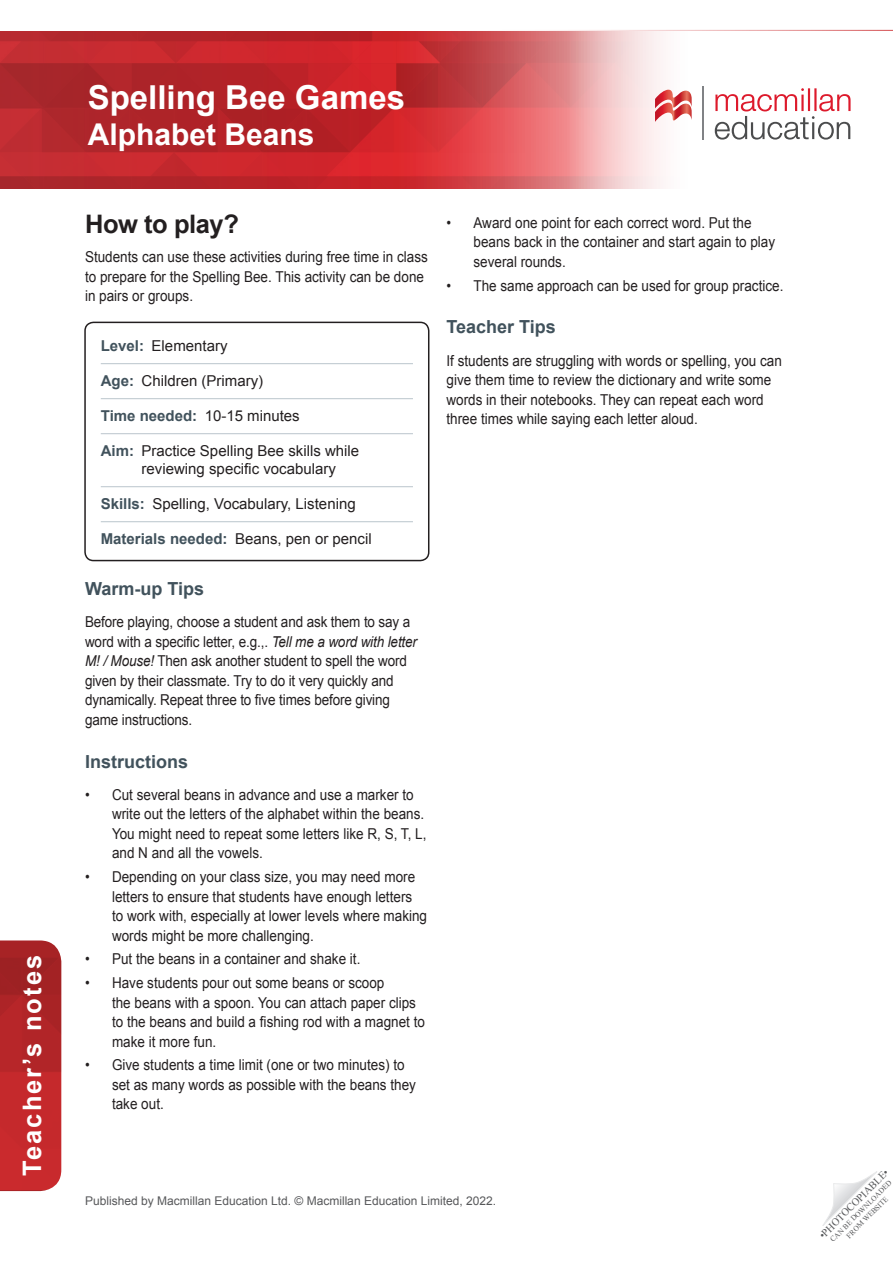
<style>
.page{position:relative;width:893px;height:1263px;background:#fff}
.page>*{position:absolute;margin:0;border:0;box-sizing:border-box;transform-origin:0 0}
.Activity{font:700 33px "Arial";color:#fff}
.Activity_Title{font:700 30px "Arial";color:#fff}
.t1{font:700 25.5px "Arial";letter-spacing:.08em;color:#fff}
.Article_Title{font:700 25.5px "Arial";letter-spacing:-.015em;color:#231f20}
.TN__Title{font:700 18px "Arial";color:#41525c}
.TN__Text{font:15px/19.5px "Arial";color:#231f20;scale:.9 1}
.Intro_Box{font:15px/18px "Arial";color:#231f20}
.TN__Body_text{font:15px/19.5px "Arial";color:#231f20;scale:.9 1}
.Intro_Box_after{font:15px "Arial";color:#231f20}
.t2{font:12px "Arial";color:#57585a}
.t3{font:10.5px "Times New Roman";color:#57585a}
.t4{font:7.5px/9px "Times New Roman";color:#57585a;text-align:center}
.s1{font-weight:700;color:#41525c}
.s2{font-style:italic}
</style>
<div class="page">
<img style="left:0;top:31px;width:566px;height:157px">
<svg style="left:566px;top:29px;width:327px;height:160px"></svg>
<hr style="left:0;top:30px;width:893px;height:1px;background:#cb2b2e">
<svg style="left:822px;top:1171px;width:55px;height:55px"></svg>
<svg style="left:655px;top:89px;width:37px;height:34px"></svg>
<hr style="left:703px;top:86px;width:1px;height:54px;background:#808285">
<svg style="left:715px;top:88px;width:135px;height:52px"></svg>
<img style="left:0;top:940px;width:61px;height:251px">
<hr style="left:101px;top:363px;width:312px;height:1px;background:#bac5cc">
<hr style="left:101px;top:398px;width:312px;height:1px;background:#bac5cc">
<hr style="left:101px;top:433px;width:312px;height:1px;background:#bac5cc">
<hr style="left:101px;top:486px;width:312px;height:1px;background:#bac5cc">
<hr style="left:101px;top:521px;width:312px;height:1px;background:#bac5cc">
<div style="left:84px;top:322px;width:345px;height:239px;border:2px solid #231f20;border-radius:9px"></div>
<h3 class="t1" style="left:18px;top:1176px;width:222px;rotate:-90deg">Teacher’s notes</h3>
<p class="Activity" style="left:88px;top:79px;width:319px">Spelling Bee Games</p>
<p class="Activity_Title" style="left:88px;top:118px;width:228px">Alphabet Beans</p>
<p class="Article_Title" style="left:85px;top:209px;width:155px">How to play?</p>
<p class="TN__Body_text" style="left:85px;top:247px;width:382px">Students can use these activities during free time in class to prepare for the Spelling Bee. This activity can be done in pairs or groups.</p>
<p class="Intro_Box" style="left:101px;top:336px;width:128px"><span class="s1">Level:</span> Elementary</p>
<p class="Intro_Box" style="left:101px;top:371px;width:164px"><span class="s1">Age:</span> Children (Primary)</p>
<p class="Intro_Box" style="left:101px;top:406px;width:200px"><span class="s1">Time needed:</span> 10-15 minutes</p>
<p class="Intro_Box" style="left:142px;top:441px;width:219px;text-indent:-41px"><span class="s1">Aim:</span> Practice Spelling Bee skills while reviewing specific vocabulary</p>
<p class="Intro_Box" style="left:101px;top:494px;width:256px"><span class="s1">Skills:</span> Spelling, Vocabulary, Listening</p>
<p class="Intro_Box_after" style="left:101px;top:530px;width:272px"><span class="s1">Materials needed:</span> Beans, pen or pencil</p>
<p class="TN__Title" style="left:85px;top:578px;width:121px">Warm-up Tips</p>
<p class="TN__Text" style="left:85px;top:612px;width:370px">Before playing, choose a student and ask them to say a word with a specific letter, e.g.,. <span class="s2">Tell me a word with letter M! / Mouse!</span> Then ask another student to spell the word given by their classmate. Try to do it very quickly and dynamically. Repeat three to five times before giving game instructions.</p>
<p class="TN__Title" style="left:85px;top:751px;width:105px">Instructions</p>
<p class="TN__Text" style="left:112px;top:785px;width:351px;text-indent:-27px">• Cut several beans in advance and use a marker to write out the letters of the alphabet within the beans.<br>You might need to repeat some letters like R, S, T, L, and N and all the vowels.</p>
<p class="TN__Text" style="left:112px;top:867px;width:352px;text-indent:-27px">• Depending on your class size, you may need more letters to ensure that students have enough letters to work with, especially at lower levels where making words might be more challenging.</p>
<p class="TN__Text" style="left:85px;top:949px;width:307px">• Put the beans in a container and shake it.</p>
<p class="TN__Text" style="left:112px;top:973px;width:349px;text-indent:-27px">• Have students pour out some beans or scoop<br>the beans with a spoon. You can attach paper clips to the beans and build a fishing rod with a magnet to make it more fun.</p>
<p class="TN__Text" style="left:112px;top:1055px;width:339px;text-indent:-27px">• Give students a time limit (one or two minutes) to set as many words as possible with the beans they take out.</p>
<p class="TN__Text" style="left:473px;top:213px;width:337px;text-indent:-27px">• Award one point for each correct word. Put the beans back in the container and start again to play several rounds.</p>
<p class="TN__Text" style="left:446px;top:276px;width:376px">• The same approach can be used for group practice.</p>
<p class="TN__Title" style="left:446px;top:317px;width:111px">Teacher Tips</p>
<p class="TN__Text" style="left:446px;top:351px;width:374px">If students are struggling with words or spelling, you can give them time to review the dictionary and write some words in their notebooks. They can repeat each word three times while saying each letter aloud.</p>
<p class="t2" style="left:85px;top:1194px;width:413px">Published by Macmillan Education Ltd. © Macmillan Education Limited, 2022.</p>
<p class="t3" style="left:816px;top:1232px;width:95px;rotate:-45deg">•PHOTOCOPIABLE•</p>
<p class="t4" style="left:828px;top:1237px;width:85px;rotate:-45deg">CAN BE DOWNLOADED<br>FROM WEBSITE</p>
</div>
